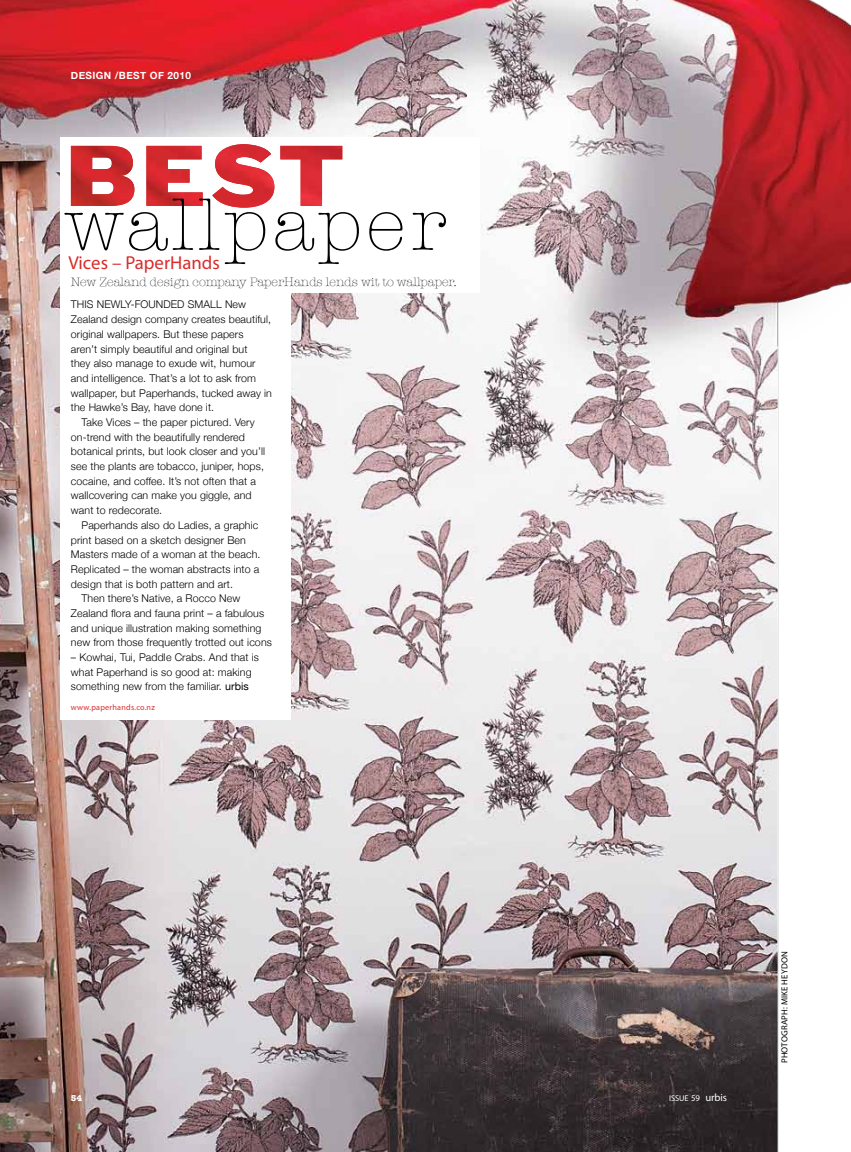
<style>
.page{position:relative;width:851px;height:1152px;background:#fff}
.page>*{position:absolute;margin:0;border:0;box-sizing:border-box;transform-origin:0 0}
.t1{font:300 75px "American Typewriter";letter-spacing:.06em;color:#000}
.t2{font:18.75px "Myriad Pro";color:#d92c2b}
.t3{font:300 12.5px "American Typewriter";color:#000}
.t4{font:300 10.62px/14.6px "Helvetica Neue";letter-spacing:.01em;color:#000}
.t5{font:700 10px "Helvetica Neue";letter-spacing:.04em;color:#fff}
.t6{font:8.75px "Myriad Pro";letter-spacing:.02em;color:#000}
.t7{font:700 8.75px "American Typewriter";color:#fff}
.t8{font:8.38px "Myriad Pro";color:#fff}
.t9{font:8.12px "Myriad Pro";letter-spacing:.03em;color:#d92c2b}
.s1{font-weight:400}
.s2{font-size:8.75px}
.s3{font-size:10.62px}
</style>
<div class="page">
<hr style="left:850px;top:71px;width:1px;height:754px;background:#9ea175">
<img style="left:0;top:0;width:850px;height:1152px">
<div style="left:66px;top:137px;width:414px;height:156px;background:#fff"></div>
<div style="left:60px;top:137px;width:231px;height:582px;background:#fff"></div>
<img style="left:71px;top:144px;width:271px;height:64px">
<p class="t5" style="left:71px;top:69px;width:122px">DESIGN /BEST OF 2010</p>
<h1 class="t1" style="left:65px;top:183px;width:384px">wallpaper</h1>
<h2 class="t2" style="left:68px;top:251px;width:153px">Vices – PaperHands</h2>
<p class="t3" style="left:71px;top:275px;width:387px">New Zealand design company PaperHands lends wit to wallpaper.</p>
<p class="t4" style="left:71px;top:297px;width:177px">This newly-founded small New</p>
<p class="t4" style="left:71px;top:312px;width:202px">Zealand design company creates beautiful,</p>
<p class="t4" style="left:71px;top:326px;width:174px">original wallpapers. But these papers</p>
<p class="t4" style="left:71px;top:341px;width:178px">aren’t simply beautiful and original but</p>
<p class="t4" style="left:71px;top:356px;width:186px">they also manage to exude wit, humour</p>
<p class="t4" style="left:71px;top:370px;width:187px">and intelligence. That’s a lot to ask from</p>
<p class="t4" style="left:71px;top:385px;width:202px">wallpaper, but Paperhands, tucked away in</p>
<p class="t4" style="left:71px;top:400px;width:145px">the Hawke’s Bay, have done it.</p>
<p class="t4" style="left:81px;top:415px;width:174px">Take Vices – the paper pictured. Very</p>
<p class="t4" style="left:71px;top:429px;width:175px">on-trend with the beautifully rendered</p>
<p class="t4" style="left:71px;top:444px;width:196px">botanical prints, but look closer and you’ll</p>
<p class="t4" style="left:71px;top:459px;width:194px">see the plants are tobacco, juniper, hops,</p>
<p class="t4" style="left:71px;top:473px;width:186px">cocaine, and coffee. It’s not often that a</p>
<p class="t4" style="left:71px;top:488px;width:182px">wallcovering can make you giggle, and</p>
<p class="t4" style="left:71px;top:503px;width:93px">want to redecorate.</p>
<p class="t4" style="left:81px;top:517px;width:178px">Paperhands also do Ladies, a graphic</p>
<p class="t4" style="left:71px;top:532px;width:176px">print based on a sketch designer Ben</p>
<p class="t4" style="left:71px;top:547px;width:191px">Masters made of a woman at the beach.</p>
<p class="t4" style="left:71px;top:561px;width:190px">Replicated – the woman abstracts into a</p>
<p class="t4" style="left:71px;top:576px;width:164px">design that is both pattern and art.</p>
<p class="t4" style="left:81px;top:591px;width:160px">Then there’s Native, a Rocco New</p>
<p class="t4" style="left:71px;top:605px;width:195px">Zealand flora and fauna print – a fabulous</p>
<p class="t4" style="left:71px;top:620px;width:192px">and unique illustration making something</p>
<p class="t4" style="left:71px;top:635px;width:202px">new from those frequently trotted out icons</p>
<p class="t4" style="left:71px;top:649px;width:189px">– Kowhai, Tui, Paddle Crabs. And that is what Paperhand is so good at: making something new from the familiar. <span class="s1">urbis</span></p>
<p class="t9" style="left:71px;top:702px;width:85px">www.paperhands.co.nz</p>
<p class="t7" style="left:71px;top:1093px;width:13px">54</p>
<p class="t8" style="left:669px;top:1093px;width:59px">ISSUE <span class="s2">59</span> <span class="s3">urbis</span></p>
<p class="t6" style="left:779px;top:1063px;width:113px;rotate:-90deg">photograph: Mike Heydon</p>
</div>
